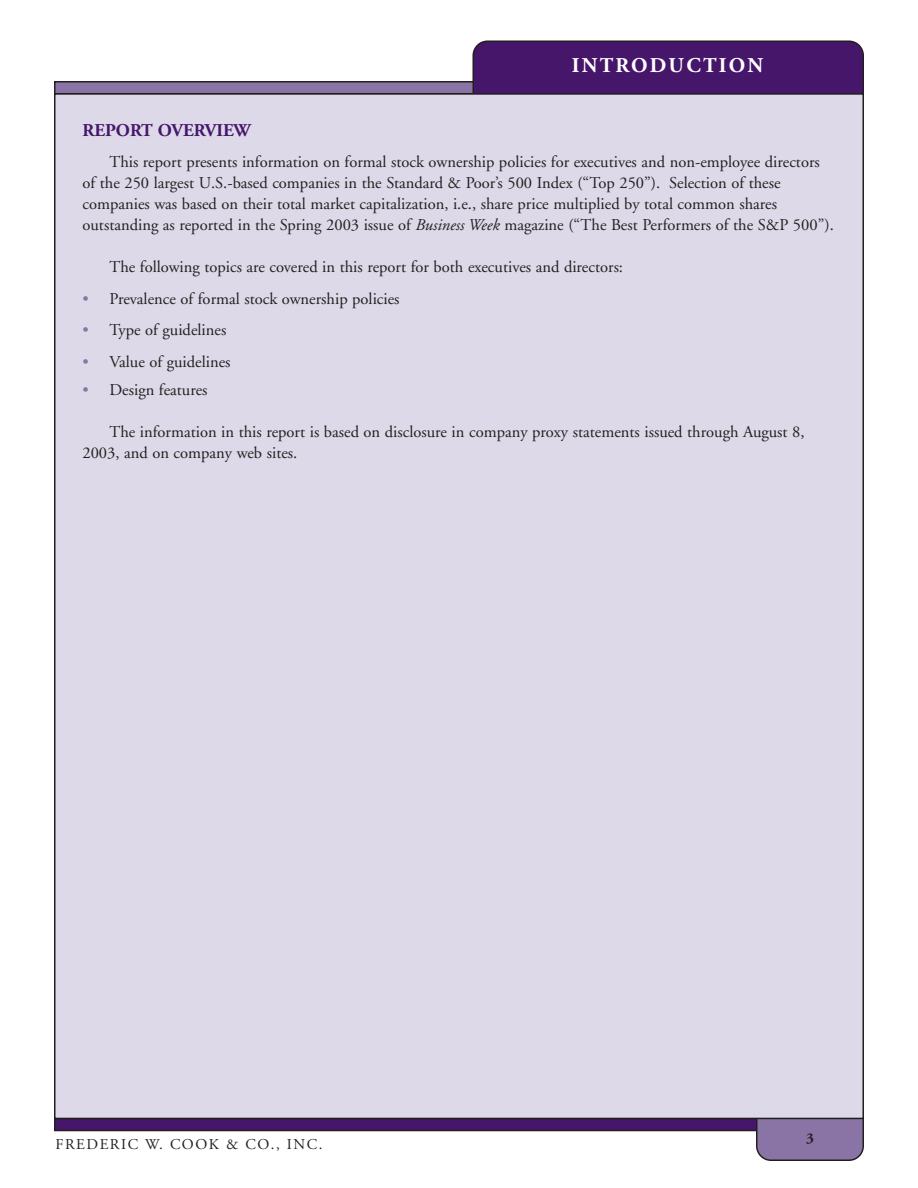
<style>
.page{position:relative;width:918px;height:1188px;background:#fff}
.page>*{position:absolute;margin:0;border:0;box-sizing:border-box;transform-origin:0 0}
.t1{font:700 21px "Adobe Garamond";letter-spacing:.105em;color:#fff}
.t2{font:700 18px "Adobe Garamond";color:#46166b}
.t3{font:16.5px/21px "Adobe Garamond";color:#231f20}
.t4{font:15px "Adobe Garamond";letter-spacing:.1em;color:#231f20}
.t5{font:700 15px "Adobe Garamond";color:#231f20}
.s1{font-style:italic}
.s2{color:#8a74a5}
</style>
<div class="page">
<div style="left:55px;top:82px;width:808px;height:12px;background:#8a74a5"></div>
<div style="left:54px;top:81px;width:810px;height:13px;border:2px solid #231f20"></div>
<div style="left:55px;top:1119px;width:808px;height:12px;background:#46166b"></div>
<div style="left:54px;top:1118px;width:810px;height:13px;border:2px solid #231f20"></div>
<svg style="left:756px;top:1119px;width:108px;height:42px;background:#85719e"></svg>
<div style="left:472px;top:40px;width:392px;height:53px;background:#46166b"></div>
<div style="left:55px;top:94px;width:808px;height:1024px;background:#ddd9e8"></div>
<p class="t1" style="left:572px;top:57px;width:193px">INTRODUCTION</p>
<p class="t2" style="left:82px;top:123px;width:170px">REPORT OVERVIEW</p>
<p class="t3" style="left:82px;top:153px;width:753px;text-indent:27px">This report presents information on formal stock ownership policies for executives and non-employee directors of the 250 largest U.S.-based companies in the Standard &amp; Poor’s 500 Index (“Top 250”). Selection of these companies was based on their total market capitalization, i.e., share price multiplied by total common shares outstanding as reported in the Spring 2003 issue of <span class="s1">Business Week</span> magazine (“The Best Performers of the S&amp;P 500”).</p>
<p class="t3" style="left:109px;top:258px;width:515px">The following topics are covered in this report for both executives and directors:</p>
<p class="t3" style="left:82px;top:290px;width:319px"><span class="s2">•</span> Prevalence of formal stock ownership policies</p>
<p class="t3" style="left:82px;top:321px;width:145px"><span class="s2">•</span> Type of guidelines</p>
<p class="t3" style="left:82px;top:353px;width:150px"><span class="s2">•</span> Value of guidelines</p>
<p class="t3" style="left:82px;top:381px;width:127px"><span class="s2">•</span> Design features</p>
<p class="t3" style="left:82px;top:423px;width:724px;text-indent:27px">The information in this report is based on disclosure in company proxy statements issued through August 8,<br>2003, and on company web sites.</p>
<p class="t4" style="left:56px;top:1138px;width:268px">FREDERIC W. COOK &amp; CO., INC.</p>
<p class="t5" style="left:806px;top:1133px;width:9px">3</p>
</div>
